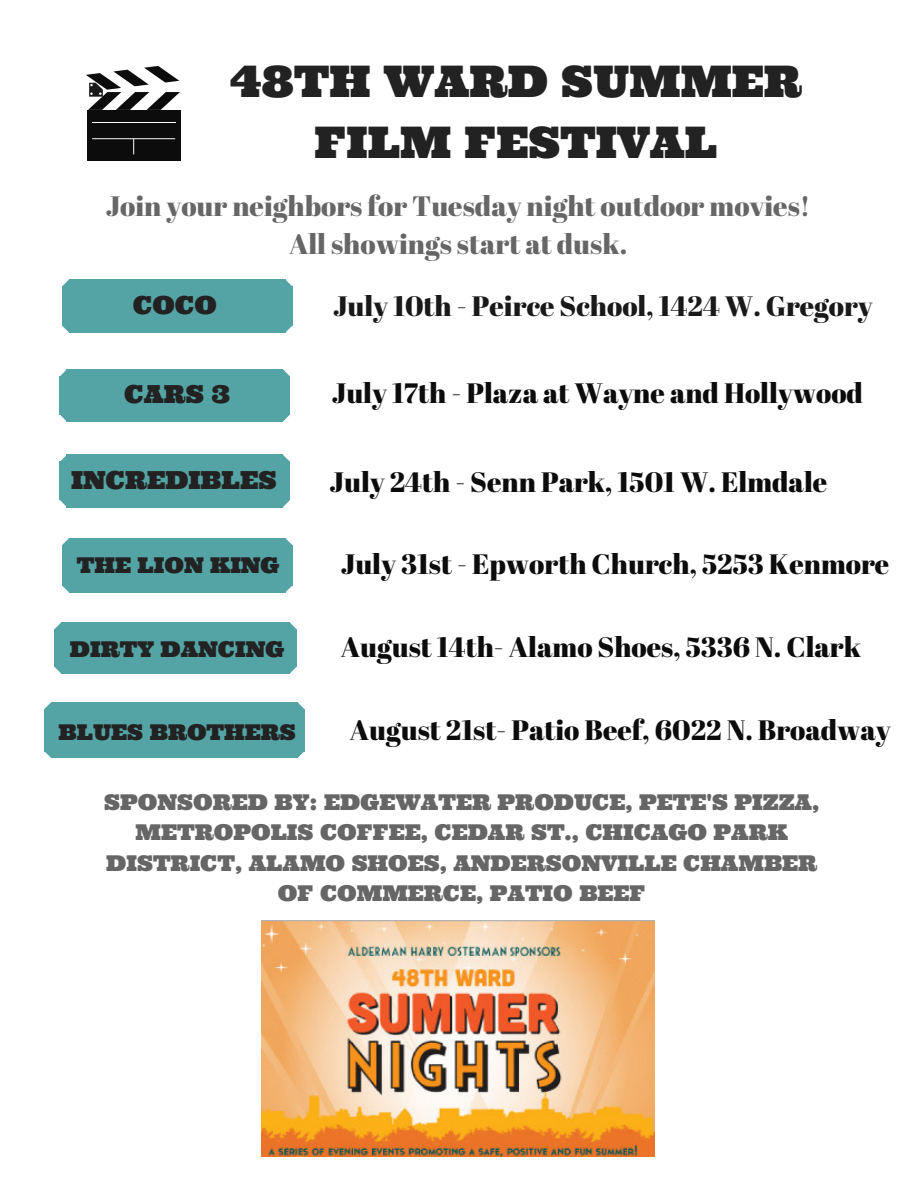
<style>
.page{position:relative;width:918px;height:1188px;background:#fff}
.page>*{position:absolute;margin:0;border:0;box-sizing:border-box;transform-origin:0 0}
.t1{font:43.65px/60.8px "Ultra";color:#222;text-align:center}
.t2{font:28.05px "Abril Fatface";color:#0c0c0c}
.t3{font:28.05px/38.2px "Abril Fatface";color:#666;text-align:center}
.t4{font:28.05px "Abril Fatface";color:#191919}
.t5{font:24.9px "Ultra";color:#222}
.t6{font:21.75px/30.3px "Ultra";color:#666;text-align:center}
.t7{font:21.75px "Ultra";color:#222}
</style>
<div class="page">
<svg style="left:285px;top:326px;width:7px;height:7px"></svg>
<svg style="left:62px;top:326px;width:7px;height:7px"></svg>
<div style="left:69px;top:326px;width:216px;height:7px;background:#55a4a5"></div>
<div style="left:285px;top:286px;width:7px;height:40px;background:#55a4a5"></div>
<div style="left:69px;top:279px;width:216px;height:7px;background:#55a4a5"></div>
<div style="left:62px;top:286px;width:7px;height:40px;background:#55a4a5"></div>
<div style="left:69px;top:286px;width:216px;height:40px;background:#55a4a5"></div>
<svg style="left:62px;top:279px;width:7px;height:7px"></svg>
<svg style="left:285px;top:279px;width:7px;height:7px"></svg>
<svg style="left:283px;top:415px;width:7px;height:7px"></svg>
<svg style="left:60px;top:415px;width:7px;height:7px"></svg>
<div style="left:67px;top:414px;width:216px;height:8px;background:#55a4a5"></div>
<div style="left:283px;top:376px;width:7px;height:39px;background:#55a4a5"></div>
<div style="left:67px;top:369px;width:216px;height:7px;background:#55a4a5"></div>
<div style="left:60px;top:376px;width:7px;height:39px;background:#55a4a5"></div>
<div style="left:67px;top:376px;width:216px;height:39px;background:#55a4a5"></div>
<svg style="left:60px;top:369px;width:7px;height:7px"></svg>
<svg style="left:283px;top:369px;width:7px;height:7px"></svg>
<svg style="left:283px;top:500px;width:7px;height:7px"></svg>
<svg style="left:60px;top:500px;width:7px;height:7px"></svg>
<div style="left:67px;top:500px;width:216px;height:7px;background:#55a4a5"></div>
<div style="left:283px;top:462px;width:7px;height:38px;background:#55a4a5"></div>
<div style="left:67px;top:455px;width:216px;height:7px;background:#55a4a5"></div>
<div style="left:60px;top:462px;width:7px;height:38px;background:#55a4a5"></div>
<div style="left:67px;top:462px;width:216px;height:38px;background:#55a4a5"></div>
<svg style="left:60px;top:455px;width:7px;height:7px"></svg>
<svg style="left:283px;top:455px;width:7px;height:7px"></svg>
<svg style="left:285px;top:586px;width:7px;height:7px"></svg>
<svg style="left:62px;top:586px;width:7px;height:7px"></svg>
<div style="left:69px;top:586px;width:216px;height:7px;background:#55a4a5"></div>
<div style="left:285px;top:545px;width:7px;height:41px;background:#55a4a5"></div>
<div style="left:69px;top:538px;width:216px;height:7px;background:#55a4a5"></div>
<div style="left:62px;top:545px;width:7px;height:41px;background:#55a4a5"></div>
<div style="left:69px;top:545px;width:216px;height:41px;background:#55a4a5"></div>
<svg style="left:62px;top:538px;width:7px;height:7px"></svg>
<svg style="left:285px;top:538px;width:7px;height:7px"></svg>
<svg style="left:290px;top:667px;width:7px;height:6px"></svg>
<svg style="left:54px;top:667px;width:7px;height:6px"></svg>
<div style="left:61px;top:667px;width:229px;height:7px;background:#55a4a5"></div>
<div style="left:290px;top:629px;width:7px;height:38px;background:#55a4a5"></div>
<div style="left:61px;top:622px;width:229px;height:7px;background:#55a4a5"></div>
<div style="left:54px;top:629px;width:7px;height:38px;background:#55a4a5"></div>
<div style="left:61px;top:629px;width:229px;height:38px;background:#55a4a5"></div>
<svg style="left:54px;top:623px;width:7px;height:6px"></svg>
<svg style="left:290px;top:623px;width:7px;height:6px"></svg>
<svg style="left:298px;top:751px;width:7px;height:7px"></svg>
<svg style="left:44px;top:751px;width:7px;height:7px"></svg>
<div style="left:51px;top:751px;width:247px;height:7px;background:#55a4a5"></div>
<div style="left:298px;top:709px;width:7px;height:42px;background:#55a4a5"></div>
<div style="left:51px;top:702px;width:247px;height:7px;background:#55a4a5"></div>
<div style="left:44px;top:709px;width:7px;height:42px;background:#55a4a5"></div>
<div style="left:51px;top:709px;width:247px;height:42px;background:#55a4a5"></div>
<svg style="left:44px;top:702px;width:7px;height:7px"></svg>
<svg style="left:298px;top:703px;width:7px;height:6px"></svg>
<div style="left:88px;top:110px;width:93px;height:50px;background:#0c0c0c"></div>
<hr style="left:92px;top:122px;width:83px;height:1px;background:#fff">
<svg style="left:92px;top:138px;width:83px;height:16px"></svg>
<svg style="left:86px;top:66px;width:94px;height:44px"></svg>
<img style="left:261px;top:920px;width:394px;height:236px">
<h1 class="t1" style="left:230px;top:50px;width:574px">48TH WARD SUMMER<br>FILM FESTIVAL</h1>
<p class="t3" style="left:106px;top:186px;width:706px">Join your neighbors for Tuesday night outdoor movies!<br>All showings start at dusk.</p>
<p class="t5" style="left:133px;top:289px;width:86px">COCO</p>
<p class="t4" style="left:333px;top:286px;width:541px">July 10th - Peirce School, 1424 W. Gregory</p>
<p class="t5" style="left:124px;top:378px;width:107px">CARS 3</p>
<p class="t2" style="left:332px;top:373px;width:533px">July 17th - Plaza at Wayne and Hollywood</p>
<p class="t5" style="left:71px;top:464px;width:207px">INCREDIBLES</p>
<p class="t2" style="left:330px;top:462px;width:499px">July 24th - Senn Park, 1501 W. Elmdale</p>
<p class="t7" style="left:77px;top:551px;width:204px">THE LION KING</p>
<p class="t2" style="left:341px;top:544px;width:550px">July 31st - Epworth Church, 5253 Kenmore</p>
<p class="t7" style="left:70px;top:635px;width:216px">DIRTY DANCING</p>
<p class="t2" style="left:341px;top:627px;width:522px">August 14th- Alamo Shoes, 5336 N. Clark</p>
<p class="t7" style="left:58px;top:718px;width:239px">BLUES BROTHERS</p>
<p class="t2" style="left:350px;top:711px;width:542px">August 21st- Patio Beef, 6022 N. Broadway</p>
<p class="t6" style="left:104px;top:787px;width:716px">SPONSORED BY: EDGEWATER PRODUCE, PETE'S PIZZA, METROPOLIS COFFEE, CEDAR ST., CHICAGO PARK DISTRICT, ALAMO SHOES, ANDERSONVILLE CHAMBER OF COMMERCE, PATIO BEEF</p>
</div>
